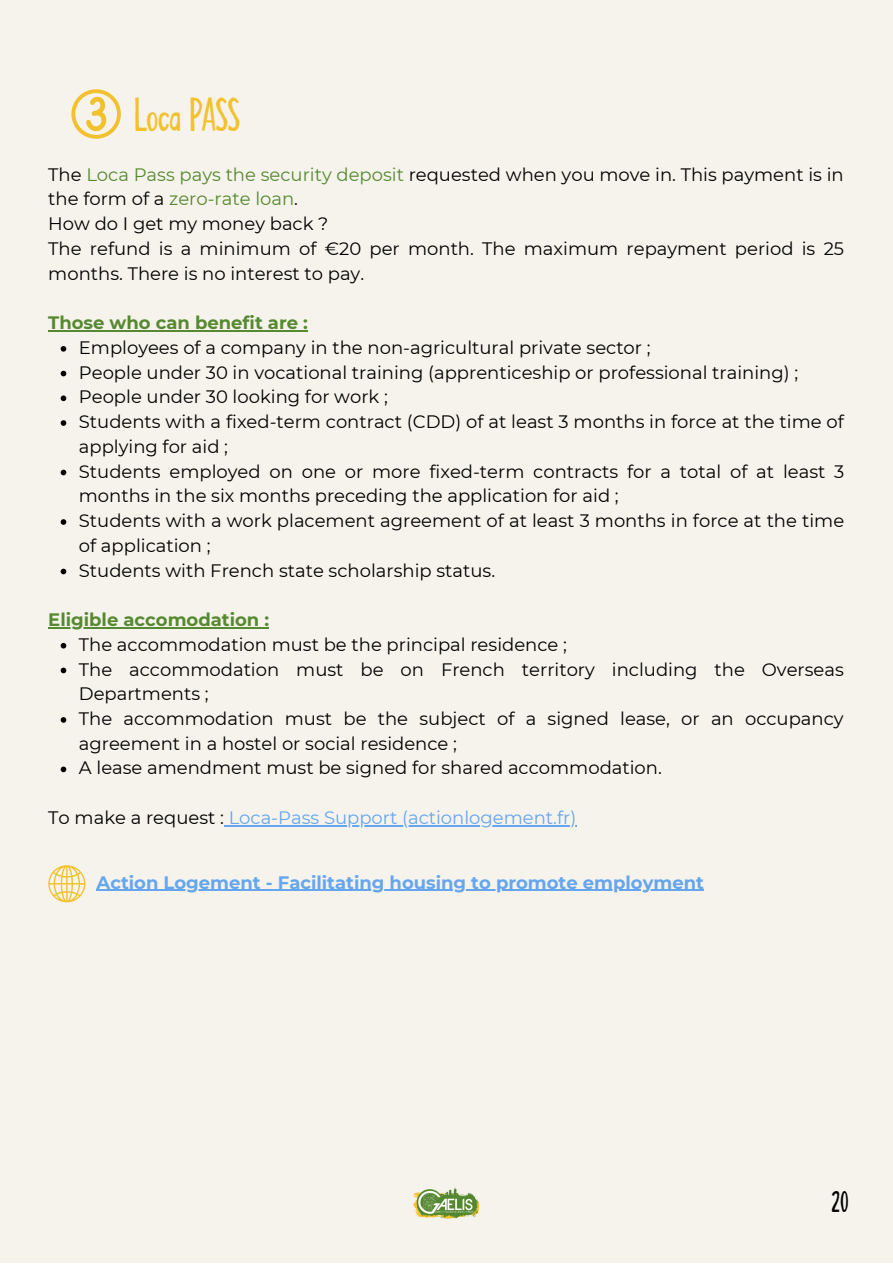
<style>
.page{position:relative;width:893px;height:1264px;background:#fff}
.page>*{position:absolute;margin:0;border:0;box-sizing:border-box;transform-origin:0 0}
.t1{font:48px "Breakfast Club";color:#f2c12e}
.t2{font:30px "Breakfast Club";color:#000}
.t3{font:18px/24.8px "Montserrat";color:#000}
.t4{font:700 18px "Montserrat";color:#65a6ef}
.t5{font:18px "Montserrat";color:#65a6ef}
.t6{font:700 18px "Montserrat";color:#568931}
.s1{color:#568931}
.s2{color:#000}
</style>
<div class="page">
<div style="left:0;top:0;width:892px;height:1262px;background:#f6f3ec"></div>
<img style="left:413px;top:1187px;width:67px;height:32px">
<svg style="left:71px;top:89px;width:50px;height:50px"></svg>
<svg style="left:61px;top:346px;width:5px;height:5px"></svg>
<svg style="left:61px;top:371px;width:5px;height:5px"></svg>
<svg style="left:61px;top:395px;width:5px;height:6px"></svg>
<svg style="left:61px;top:420px;width:5px;height:6px"></svg>
<svg style="left:61px;top:469px;width:5px;height:6px"></svg>
<svg style="left:61px;top:519px;width:5px;height:6px"></svg>
<svg style="left:61px;top:568px;width:5px;height:6px"></svg>
<svg style="left:61px;top:643px;width:5px;height:5px"></svg>
<svg style="left:61px;top:667px;width:5px;height:6px"></svg>
<svg style="left:61px;top:717px;width:5px;height:5px"></svg>
<svg style="left:61px;top:766px;width:5px;height:6px"></svg>
<hr style="left:48px;top:330px;width:260px;height:1px;background:#568931">
<hr style="left:48px;top:627px;width:221px;height:1px;background:#568931">
<hr style="left:224px;top:825px;width:352px;height:1px;background:#65a6ef">
<svg style="left:48px;top:865px;width:37px;height:37px"></svg>
<hr style="left:97px;top:889px;width:607px;height:1px;background:#65a6ef">
<p class="t1" style="left:134px;top:95px;width:107px">Loca PASS</p>
<p class="t3" style="left:48px;top:162px;width:796px">The <span class="s1">Loca Pass pays the security deposit</span> requested when you move in. This payment is in the form of a <span class="s1">zero-rate loan</span>.</p>
<p class="t3" style="left:48px;top:211px;width:282px">How do I get my money back ?</p>
<p class="t3" style="left:48px;top:236px;width:797px">The refund is a minimum of €20 per month. The maximum repayment period is 25 months. There is no interest to pay.</p>
<p class="t6" style="left:48px;top:312px;width:261px">Those who can benefit are :</p>
<p class="t3" style="left:79px;top:335px;width:573px">Employees of a company in the non-agricultural private sector ;</p>
<p class="t3" style="left:79px;top:360px;width:720px">People under 30 in vocational training (apprenticeship or professional training) ;</p>
<p class="t3" style="left:79px;top:384px;width:310px">People under 30 looking for work ;</p>
<p class="t3" style="left:79px;top:409px;width:766px">Students with a fixed-term contract (CDD) of at least 3 months in force at the time of applying for aid ;</p>
<p class="t3" style="left:79px;top:459px;width:767px">Students employed on one or more fixed-term contracts for a total of at least 3 months in the six months preceding the application for aid ;</p>
<p class="t3" style="left:79px;top:508px;width:766px">Students with a work placement agreement of at least 3 months in force at the time of application ;</p>
<p class="t3" style="left:79px;top:557px;width:418px">Students with French state scholarship status.</p>
<p class="t6" style="left:48px;top:608px;width:222px">Eligible accomodation :</p>
<p class="t3" style="left:79px;top:632px;width:489px">The accommodation must be the principal residence ;</p>
<p class="t3" style="left:79px;top:656px;width:766px">The accommodation must be on French territory including the Overseas<br>Departments ;</p>
<p class="t3" style="left:79px;top:706px;width:766px">The accommodation must be the subject of a signed lease, or an occupancy agreement in a hostel or social residence ;</p>
<p class="t3" style="left:79px;top:755px;width:584px">A lease amendment must be signed for shared accommodation.</p>
<p class="t5" style="left:48px;top:806px;width:529px"><span class="s2">To make a request :</span> Loca-Pass Support (actionlogement.fr)</p>
<p class="t4" style="left:97px;top:871px;width:609px">Action Logement - Facilitating housing to promote employment</p>
<p class="t2" style="left:831px;top:1189px;width:19px">20</p>
</div>
